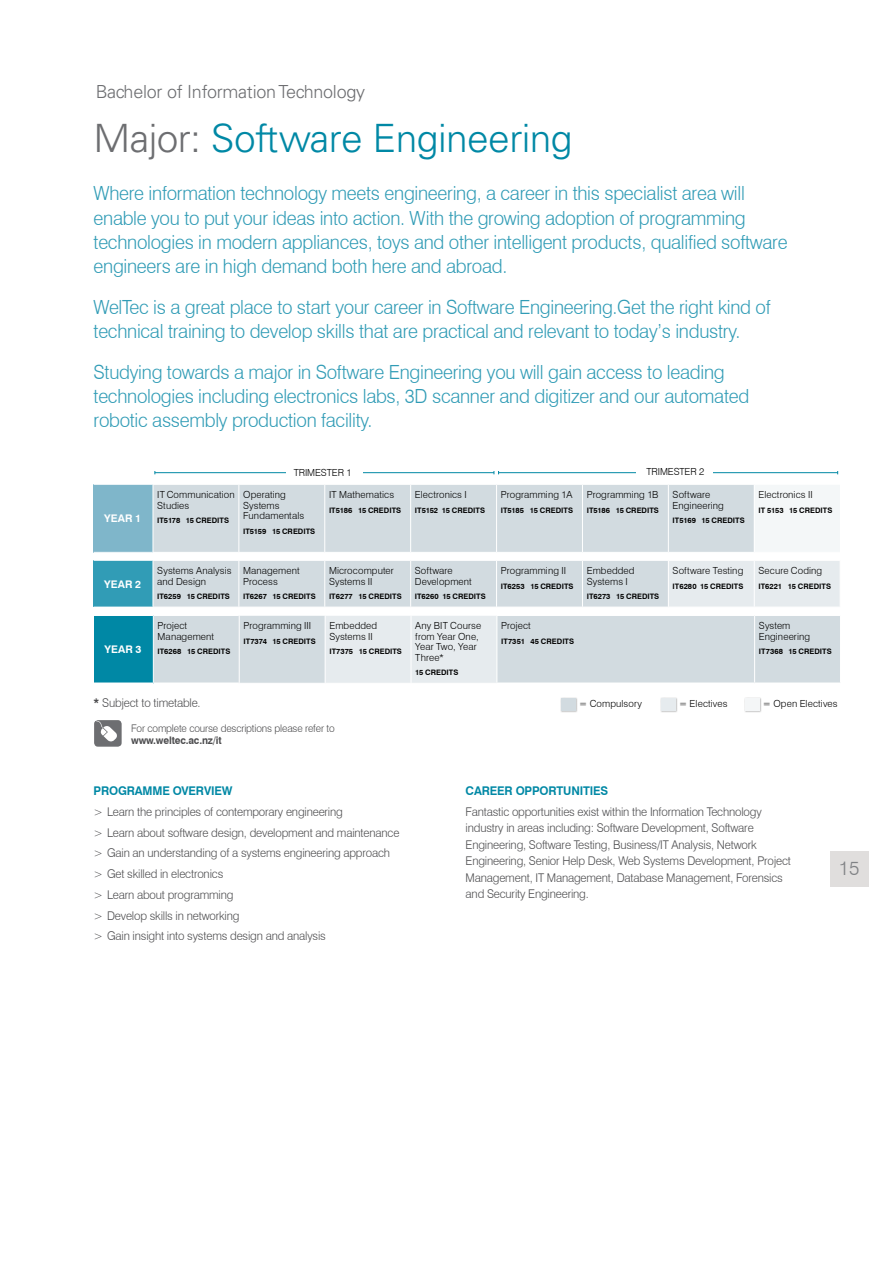
<style>
.page{position:relative;width:893px;height:1263px;background:#fff}
.page>*{position:absolute;margin:0;border:0;box-sizing:border-box;transform-origin:0 0}
.t1{font:300 39px "Univers";letter-spacing:-.015em;color:#0088a5}
.t2{font:300 19.5px/24px "Swiss 721 BT";letter-spacing:-.015em;color:#319cb6;scale:.96 1}
.t3{font:300 19.5px "Swiss 721 BT";color:#808285}
.t4{font:300 18px "Univers";letter-spacing:-.015em;color:#6d6e71}
.t5{font:300 12px/20.7px "Swiss 721 BT";letter-spacing:-.015em;color:#4d4d4f;scale:.96 1}
.t6{font:700 12px "Swiss 721 BT";letter-spacing:-.015em;color:#0088a5;scale:.96 1}
.t7{font:300 10.5px "Swiss 721 BT";letter-spacing:-.015em;color:#4d4d4f;scale:.96 1}
.t8{font:700 10.5px "Swiss 721 BT";letter-spacing:-.015em;color:#4d4d4f;scale:.96 1}
.t9{font:700 10.5px "Swiss 721 BT";letter-spacing:.02em;color:#fff}
.t10{font:300 9.75px/10.5px "Swiss 721 BT";letter-spacing:.01em;color:#000}
.t11{font:700 7.5px "Swiss 721 BT";letter-spacing:.005em;color:#000}
.s1{color:#6d6e71}
.s2{font-weight:700}
</style>
<div class="page">
<div style="left:94px;top:484px;width:59px;height:68px;background:#7fb6ca"></div>
<div style="left:154px;top:485px;width:600px;height:67px;background:#d2dbe0"></div>
<div style="left:754px;top:484px;width:86px;height:68px;background:#f4f7f8"></div>
<hr style="left:754px;top:484px;width:86px;height:1px;background:#fff">
<hr style="left:324px;top:485px;width:1px;height:67px;background:#fff">
<hr style="left:238px;top:485px;width:1px;height:67px;background:#fff">
<hr style="left:94px;top:484px;width:59px;height:1px;background:#fff">
<hr style="left:410px;top:485px;width:1px;height:67px;background:#fff">
<hr style="left:496px;top:485px;width:1px;height:67px;background:#fff">
<hr style="left:582px;top:485px;width:1px;height:67px;background:#fff">
<hr style="left:668px;top:485px;width:1px;height:67px;background:#fff">
<hr style="left:754px;top:485px;width:1px;height:67px;background:#fff">
<hr style="left:155px;top:472px;width:339px;height:1px;background:#0088a5">
<hr style="left:499px;top:472px;width:339px;height:1px;background:#0088a5">
<div style="left:286px;top:466px;width:77px;height:13px;background:#fff"></div>
<div style="left:637px;top:466px;width:76px;height:13px;background:#fff"></div>
<div style="left:94px;top:560px;width:59px;height:47px;background:#319cb6"></div>
<svg style="left:154px;top:561px;width:686px;height:46px;background:#d7dfe3"></svg>
<hr style="left:324px;top:561px;width:1px;height:46px;background:#fff">
<hr style="left:410px;top:561px;width:1px;height:46px;background:#fff">
<hr style="left:238px;top:561px;width:1px;height:46px;background:#fff">
<hr style="left:94px;top:560px;width:59px;height:1px;background:#fff">
<hr style="left:496px;top:561px;width:1px;height:46px;background:#fff">
<hr style="left:582px;top:561px;width:1px;height:46px;background:#fff">
<hr style="left:668px;top:561px;width:1px;height:46px;background:#fff">
<hr style="left:754px;top:561px;width:1px;height:46px;background:#fff">
<div style="left:94px;top:615px;width:59px;height:68px;background:#0088a5"></div>
<div style="left:154px;top:616px;width:686px;height:67px;background:#d2dbe0"></div>
<div style="left:326px;top:616px;width:171px;height:67px;background:#e6ebee"></div>
<hr style="left:94px;top:614px;width:59px;height:2px;background:#fff">
<hr style="left:94px;top:682px;width:59px;height:2px;background:#fff">
<hr style="left:153px;top:682px;width:86px;height:2px;background:#fff">
<hr style="left:497px;top:682px;width:258px;height:2px;background:#fff">
<hr style="left:239px;top:616px;width:1px;height:67px;background:#fff">
<hr style="left:325px;top:616px;width:1px;height:67px;background:#fff">
<hr style="left:411px;top:616px;width:1px;height:67px;background:#fff">
<hr style="left:497px;top:616px;width:1px;height:66px;background:#fff">
<hr style="left:754px;top:616px;width:1px;height:66px;background:#fff">
<hr style="left:755px;top:682px;width:86px;height:2px;background:#fff">
<div style="left:560px;top:697px;width:18px;height:16px;background:#000;opacity:.3"></div>
<div style="left:561px;top:698px;width:15px;height:13px;background:#d2dbe0"></div>
<div style="left:660px;top:697px;width:18px;height:16px;background:#000;opacity:.3"></div>
<div style="left:661px;top:698px;width:15px;height:13px;background:#e6ebee"></div>
<div style="left:744px;top:697px;width:18px;height:16px;background:#000;opacity:.3"></div>
<div style="left:745px;top:698px;width:15px;height:13px;background:#f4f6f7"></div>
<div style="left:94px;top:720px;width:28px;height:27px;background:#6d6e71;border-radius:4px"></div>
<svg style="left:94px;top:720px;width:23px;height:22px"></svg>
<div style="left:830px;top:851px;width:39px;height:36px;background:#e0dedd"></div>
<p class="t4" style="left:96px;top:81px;width:271px">Bachelor of Information Technology</p>
<h1 class="t1" style="left:94px;top:115px;width:481px"><span class="s1">Major:</span> Software Engineering</h1>
<p class="t2" style="left:94px;top:181px;width:725px">Where information technology meets engineering, a career in this specialist area will enable you to put your ideas into action. With the growing adoption of programming technologies in modern appliances, toys and other intelligent products, qualified software engineers are in high demand both here and abroad.</p>
<p class="t2" style="left:94px;top:294px;width:707px">WelTec is a great place to start your career in Software Engineering.Get the right kind of technical training to develop skills that are practical and relevant to today’s industry.</p>
<p class="t2" style="left:94px;top:359px;width:685px">Studying towards a major in Software Engineering you will gain access to leading technologies including electronics labs, 3D scanner and digitizer and our automated robotic assembly production facility.</p>
<p class="t9" style="left:104px;top:512px;width:38px">YEAR 1</p>
<p class="t9" style="left:104px;top:578px;width:38px">YEAR 2</p>
<p class="t9" style="left:105px;top:643px;width:38px">YEAR 3</p>
<p class="t10" style="left:294px;top:467px;width:12px">Trimester</p>
<p class="t10" style="left:346px;top:467px;width:7px">1</p>
<p class="t10" style="left:646px;top:467px;width:12px">Trimester</p>
<p class="t10" style="left:699px;top:467px;width:7px">2</p>
<p class="t10" style="left:157px;top:489px;width:79px">IT Communication<br>Studies</p>
<p class="t11" style="left:157px;top:516px;width:73px">IT5178 15 CREDITS</p>
<p class="t10" style="left:243px;top:489px;width:63px">Operating<br>Systems<br>Fundamentals</p>
<p class="t11" style="left:243px;top:527px;width:74px">IT5159 15 CREDITS</p>
<p class="t10" style="left:329px;top:489px;width:67px">IT Mathematics</p>
<p class="t11" style="left:329px;top:506px;width:74px">IT5186 15 CREDITS</p>
<p class="t10" style="left:415px;top:489px;width:53px">Electronics I</p>
<p class="t11" style="left:415px;top:506px;width:72px">IT5152 15 CREDITS</p>
<p class="t10" style="left:501px;top:489px;width:73px">Programming 1A</p>
<p class="t11" style="left:501px;top:506px;width:74px">IT5185 15 CREDITS</p>
<p class="t10" style="left:587px;top:489px;width:73px">Programming 1B</p>
<p class="t11" style="left:587px;top:506px;width:74px">IT5186 15 CREDITS</p>
<p class="t10" style="left:673px;top:489px;width:53px">Software<br>Engineering</p>
<p class="t11" style="left:673px;top:516px;width:74px">IT5169 15 CREDITS</p>
<p class="t10" style="left:758px;top:489px;width:56px">Electronics II</p>
<p class="t11" style="left:758px;top:506px;width:75px">IT 5153 15 CREDITS</p>
<p class="t10" style="left:157px;top:565px;width:76px">Systems Analysis and Design</p>
<p class="t11" style="left:157px;top:592px;width:74px">IT6259 15 C REDITS</p>
<p class="t10" style="left:243px;top:565px;width:58px">Management<br>Process</p>
<p class="t11" style="left:243px;top:592px;width:74px">IT6267 15 C REDITS</p>
<p class="t10" style="left:329px;top:565px;width:66px">Microcomputer<br>Systems II</p>
<p class="t11" style="left:329px;top:592px;width:74px">IT6277 15 CREDITS</p>
<p class="t10" style="left:415px;top:565px;width:58px">Software<br>Development</p>
<p class="t11" style="left:415px;top:592px;width:72px">IT6260 15 C REDITS</p>
<p class="t10" style="left:501px;top:565px;width:67px">Programming II</p>
<p class="t11" style="left:501px;top:582px;width:74px">IT6253 15 C REDITS</p>
<p class="t10" style="left:587px;top:565px;width:49px">Embedded<br>Systems I</p>
<p class="t11" style="left:587px;top:592px;width:74px">IT6273 15 C REDITS</p>
<p class="t10" style="left:673px;top:565px;width:72px">Software Testing</p>
<p class="t11" style="left:673px;top:582px;width:72px">IT6280 15 CREDITS</p>
<p class="t10" style="left:758px;top:565px;width:65px">Secure Coding</p>
<p class="t11" style="left:758px;top:582px;width:74px">IT6221 15 CREDITS</p>
<p class="t10" style="left:158px;top:620px;width:58px">Project<br>Management</p>
<p class="t11" style="left:158px;top:647px;width:74px">IT6268 15 CREDITS</p>
<p class="t10" style="left:243px;top:620px;width:69px">Programming III</p>
<p class="t11" style="left:243px;top:636px;width:74px">IT7374 15 C REDITS</p>
<p class="t10" style="left:329px;top:620px;width:49px">Embedded<br>Systems II</p>
<p class="t11" style="left:329px;top:647px;width:74px">IT7375 15 C REDITS</p>
<p class="t10" style="left:415px;top:620px;width:67px">Any BIT Course from Year One,<br>Year Two, Year<br>Three*</p>
<p class="t11" style="left:415px;top:668px;width:45px">15 CREDITS</p>
<p class="t10" style="left:501px;top:620px;width:31px">Project</p>
<p class="t11" style="left:501px;top:636px;width:75px">IT7351 45 C REDITS</p>
<p class="t10" style="left:759px;top:620px;width:53px">System<br>Engineering</p>
<p class="t11" style="left:759px;top:647px;width:74px">IT7368 15 C REDITS</p>
<p class="t5" style="left:94px;top:692px;width:113px"><span class="s2">*</span> Subject to timetable.</p>
<p class="t10" style="left:579px;top:699px;width:64px">= Compulsory</p>
<p class="t10" style="left:679px;top:699px;width:50px">= Electives</p>
<p class="t10" style="left:763px;top:699px;width:76px">= Open Electives</p>
<p class="t7" style="left:131px;top:722px;width:213px">For complete course descriptions please refer to</p>
<p class="t8" style="left:131px;top:734px;width:96px">WWW.WELTEC.AC.NZ/IT</p>
<p class="t6" style="left:94px;top:783px;width:62px">PROGRAMME</p>
<p class="t6" style="left:173px;top:783px;width:64px">OVERVIEW</p>
<p class="t5" style="left:94px;top:801px;width:320px">&gt; Learn the principles of contemporary engineering<br>&gt; Learn about software design, development and maintenance &gt; Gain an understanding of a systems engineering approach &gt; Get skilled in electronics<br>&gt; Learn about programming<br>&gt; Develop skills in networking<br>&gt; Gain insight into systems design and analysis</p>
<p class="t6" style="left:466px;top:783px;width:26px">CAREER</p>
<p class="t6" style="left:516px;top:783px;width:85px">OPPORTUNITIES</p>
<p class="t5" style="left:466px;top:803px;width:340px;line-height:16.5px">Fantastic opportunities exist within the Information Technology industry in areas including: Software Development, Software Engineering, Software Testing, Business/IT Analysis, Network Engineering, Senior Help Desk, Web Systems Development, Project Management, IT Management, Database Management, Forensics and Security Engineering.</p>
<p class="t3" style="left:839px;top:856px;width:22px">15</p>
</div>
